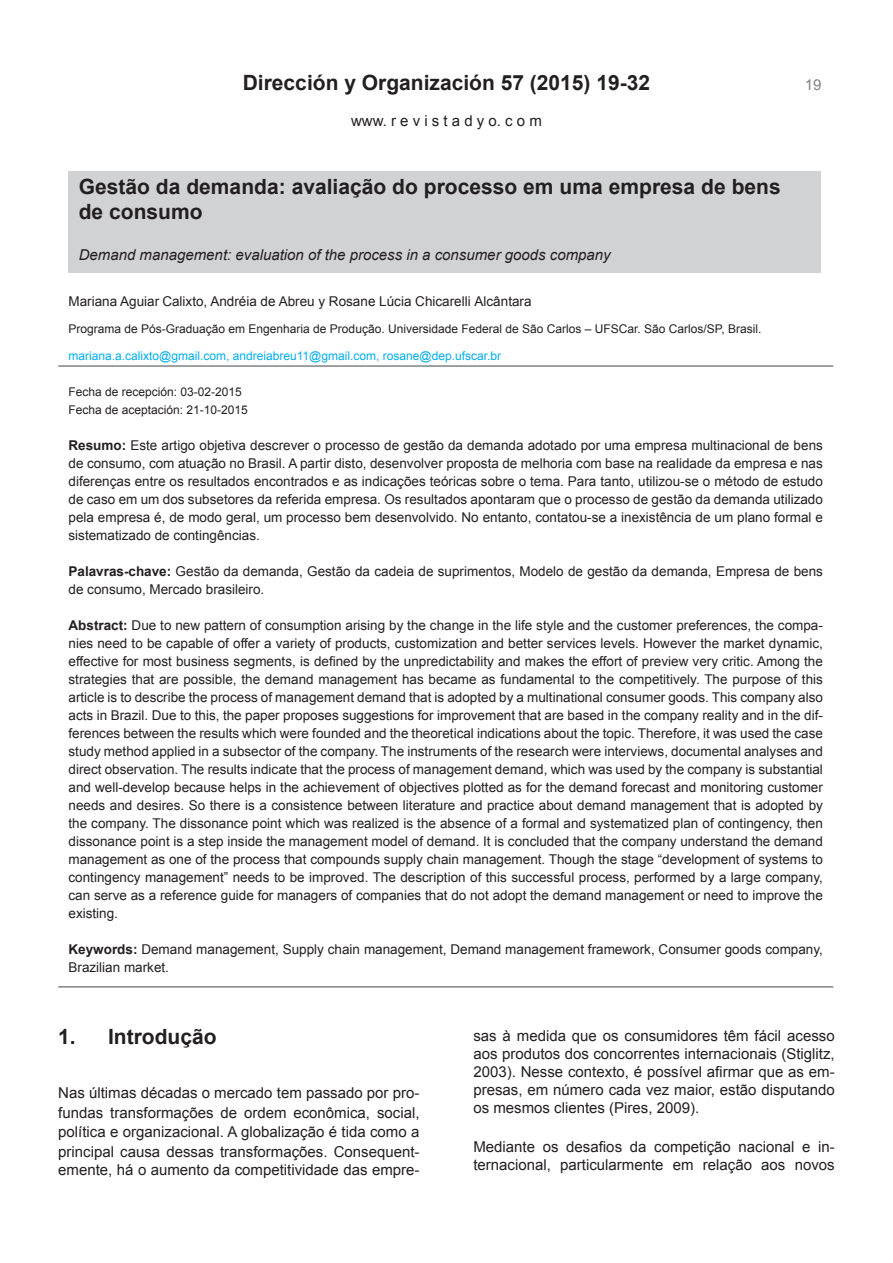
<style>
.page{position:relative;width:893px;height:1263px;background:#fff}
.page>*{position:absolute;margin:0;border:0;box-sizing:border-box;transform-origin:0 0}
.italic{font:700 21px/25.2px "Arial";color:#231f20}
.h2-destacado{font:700 21px "Arial";color:#231f20}
.baseArticulos{font:15px/18px "Arial";color:#231f20;text-align:justify}
.italic-2{font:italic 15px "Arial";color:#231f20}
.base2{font:15px "Arial";color:#808285}
.reducido1punto{font:13.5px/18px "Arial";color:#231f20;text-align:justify}
.anotaciones{font:13.5px "Arial";color:#231f20}
.anotaciones-2{font:12px "Arial";color:#231f20}
.anotaciones-3{font:12px "Arial";color:#00aeef}
.s1{font-weight:700}
</style>
<div class="page">
<hr style="left:58px;top:365px;width:775px;height:2px;background:#808285">
<hr style="left:58px;top:986px;width:775px;height:1px;background:#808285">
<div style="left:69px;top:172px;width:752px;height:101px;background:#d1d2d4"></div>
<h1 class="italic" style="left:243px;top:71px;width:409px">Dirección y Organización 57 (2015) 19-32</h1>
<p class="baseArticulos" style="left:351px;top:112px;width:192px">www. r e v i s t a d y o. c o m</p>
<p class="base2" style="left:805px;top:75px;width:18px">19</p>
<p class="italic" style="left:79px;top:174px;width:703px">Gestão da demanda: avaliação do processo em uma empresa de bens de consumo</p>
<p class="italic-2" style="left:79px;top:245px;width:533px">Demand management: evaluation of the process in a consumer goods company</p>
<p class="anotaciones" style="left:69px;top:292px;width:465px">Mariana Aguiar Calixto, Andréia de Abreu y Rosane Lúcia Chicarelli Alcântara</p>
<p class="anotaciones-2" style="left:69px;top:321px;width:694px">Programa de Pós-Graduação em Engenharia de Produção. Universidade Federal de São Carlos – UFSCar. São Carlos/SP, Brasil.</p>
<p class="anotaciones-3" style="left:69px;top:348px;width:434px">mariana.a.calixto@gmail.com, andreiabreu11@gmail.com, rosane@dep.ufscar.br</p>
<p class="anotaciones-2" style="left:69px;top:384px;width:175px">Fecha de recepción: 03-02-2015</p>
<p class="anotaciones-2" style="left:69px;top:402px;width:181px">Fecha de aceptación: 21-10-2015</p>
<p class="reducido1punto" style="left:69px;top:436px;width:756px"><span class="s1">Resumo:</span> Este artigo objetiva descrever o processo de gestão da demanda adotado por uma empresa multinacional de bens de consumo, com atuação no Brasil. A partir disto, desenvolver proposta de melhoria com base na realidade da empresa e nas diferenças entre os resultados encontrados e as indicações teóricas sobre o tema. Para tanto, utilizou-se o método de estudo de caso em um dos subsetores da referida empresa. Os resultados apontaram que o processo de gestão da demanda utilizado pela empresa é, de modo geral, um processo bem desenvolvido. No entanto, contatou-se a inexistência de um plano formal e sistematizado de contingências.</p>
<p class="reducido1punto" style="left:69px;top:562px;width:756px"><span class="s1">Palavras-chave:</span> Gestão da demanda, Gestão da cadeia de suprimentos, Modelo de gestão da demanda, Empresa de bens de consumo, Mercado brasileiro.</p>
<p class="reducido1punto" style="left:69px;top:616px;width:756px"><span class="s1">Abstract:</span> Due to new pattern of consumption arising by the change in the life style and the customer preferences, the compa&shy;nies need to be capable of offer a variety of products, customization and better services levels. However the market dynamic, effective for most business segments, is defined by the unpredictability and makes the effort of preview very critic. Among the strategies that are possible, the demand management has became as fundamental to the competitively. The purpose of this article is to describe the process of management demand that is adopted by a multinational consumer goods. This company also acts in Brazil. Due to this, the paper proposes suggestions for improvement that are based in the company reality and in the dif&shy;ferences between the results which were founded and the theoretical indications about the topic. Therefore, it was used the case study method applied in a subsector of the company. The instruments of the research were interviews, documental analyses and direct observation. The results indicate that the process of management demand, which was used by the company is substantial and well-develop because helps in the achievement of objectives plotted as for the demand forecast and monitoring customer needs and desires. So there is a consistence between literature and practice about demand management that is adopted by the company. The dissonance point which was realized is the absence of a formal and systematized plan of contingency, then dissonance point is a step inside the management model of demand. It is concluded that the company understand the demand management as one of the process that compounds supply chain management. Though the stage “development of systems to contingency management” needs to be improved. The description of this successful process, performed by a large company, can serve as a reference guide for managers of companies that do not adopt the demand management or need to improve the existing.</p>
<p class="reducido1punto" style="left:69px;top:940px;width:756px"><span class="s1">Keywords:</span> Demand management, Supply chain management, Demand management framework, Consumer goods company,<br>Brazilian market.</p>
<p class="h2-destacado" style="left:58px;top:1023px;width:160px">1. Introdução</p>
<p class="baseArticulos" style="left:58px;top:1083px;width:363px;line-height:19.5px">Nas últimas décadas o mercado tem passado por pro&shy;fundas transformações de ordem econômica, social, política e organizacional. A globalização é tida como a principal causa dessas transformações. Consequent-</p>
<p class="baseArticulos" style="left:58px;top:1160px;width:363px">emente, há o aumento da competitividade das empre-</p>
<p class="baseArticulos" style="left:473px;top:1027px;width:363px">sas à medida que os consumidores têm fácil acesso aos produtos dos concorrentes internacionais (Stiglitz, 2003). Nesse contexto, é possível afirmar que as em&shy;presas, em número cada vez maior, estão disputando os mesmos clientes (Pires, 2009).</p>
<p class="baseArticulos" style="left:473px;top:1138px;width:363px">Mediante os desafios da competição nacional e in&shy;ternacional, particularmente em relação aos novos</p>
</div>
